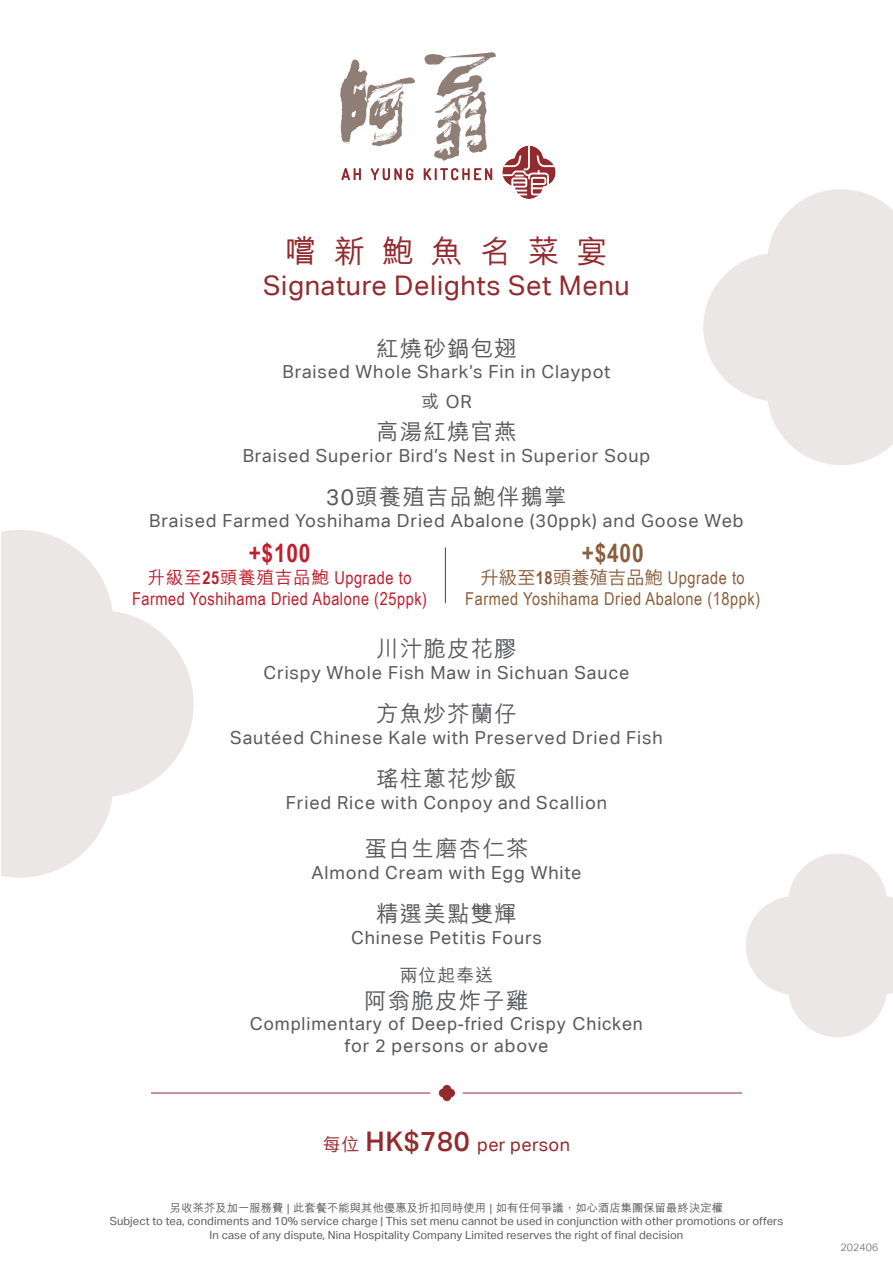
<style>
.page{position:relative;width:893px;height:1263px;background:#fff}
.page>*{position:absolute;margin:0;border:0;box-sizing:border-box;transform-origin:0 0}
.t1{font:500 31.5px "M Hei HK";letter-spacing:.54em;color:#932a2e}
.t2{font:27px "Aktiv Grotesk Corp";letter-spacing:.025em;color:#932a2e}
.t3{font:700 25.5px "Arial Narrow";color:#8a5e3c}
.t4{font:700 25.5px "Arial Narrow";color:#be1e2d}
.t5{font:500 22.5px "M Hei HK";letter-spacing:.05em;color:#595a5c}
.t6{font:18px/30px "Aktiv Grotesk Corp";letter-spacing:.05em;color:#595a5c;text-align:center}
.t7{font:500 18px "M Hei HK";letter-spacing:.05em;color:#595a5c}
.t8{font:18px "Aktiv Grotesk Corp";letter-spacing:.02em;color:#932a2e}
.t9{font:17.85px "Arial Narrow";letter-spacing:.03em;color:#8a5e3c}
.t10{font:17.85px "Arial Narrow";letter-spacing:.03em;color:#be1e2d}
.t11{font:17.85px "Koz Go Pr 6 N";letter-spacing:.03em;color:#8a5e3c}
.t12{font:500 17.85px "M Hei HK";letter-spacing:.03em;color:#be1e2d}
.t13{font:11.25px/13.5px "Aktiv Grotesk";letter-spacing:.01em;color:#595a5c;text-align:center}
.t14{font:500 11.25px "M Hei HK";letter-spacing:.01em;color:#595a5c}
.t15{font:300 10.5px "Aktiv Grotesk";letter-spacing:.01em;color:#595a5c}
.s1{font-family:"M Hei HK";font-weight:500}
.s2{font-family:"Aktiv Grotesk Corp";font-weight:400}
.s3{font-family:"Arial Narrow";font-weight:700}
.s4{font-family:"Arial Narrow";font-weight:400}
.s5{font-family:"Arial Narrow"}
.s6{font-weight:500;font-size:27px}
</style>
<div class="page">
<svg style="left:746px;top:853px;width:147px;height:184px"></svg>
<svg style="left:703px;top:189px;width:190px;height:276px;fill:#ebe7e7"></svg>
<svg style="left:1px;top:530px;width:193px;height:348px;fill:#ebe7e7"></svg>
<svg style="left:340px;top:52px;width:156px;height:109px"></svg>
<svg style="left:342px;top:168px;width:19px;height:13px"></svg>
<svg style="left:371px;top:168px;width:42px;height:12px"></svg>
<svg style="left:424px;top:168px;width:68px;height:12px"></svg>
<svg style="left:502px;top:146px;width:54px;height:53px"></svg>
<svg style="left:439px;top:1085px;width:16px;height:16px"></svg>
<hr style="left:151px;top:1093px;width:279px;height:1px;background:#932a2e">
<hr style="left:463px;top:1093px;width:279px;height:1px;background:#932a2e">
<hr style="left:445px;top:547px;width:1px;height:56px;background:#414042">
<h1 class="t1" style="left:285px;top:228px;width:324px">嚐新鮑魚名菜宴</h1>
<h2 class="t2" style="left:263px;top:270px;width:368px">Signature Delights Set Menu</h2>
<p class="t5" style="left:376px;top:332px;width:142px">紅燒砂鍋包翅</p>
<p class="t6" style="left:282px;top:357px;width:330px">Braised Whole Shark’s Fin in Claypot<span class="s1">或</span> OR</p>
<p class="t5" style="left:376px;top:415px;width:142px">高湯紅燒官燕</p>
<p class="t6" style="left:243px;top:440px;width:409px">Braised Superior Bird’s Nest in Superior Soup</p>
<p class="t5" style="left:326px;top:480px;width:242px"><span class="s2">30</span>頭養殖吉品鮑伴鵝掌</p>
<p class="t6" style="left:149px;top:505px;width:596px">Braised Farmed Yoshihama Dried Abalone (30ppk) and Goose Web</p>
<h3 class="t4" style="left:249px;top:534px;width:63px">+$100</h3>
<p class="t12" style="left:148px;top:564px;width:265px">升級至<span class="s3">25</span>頭養殖吉品鮑 <span class="s4">Upgrade to</span></p>
<p class="t10" style="left:132px;top:586px;width:296px">Farmed Yoshihama Dried Abalone (25ppk)</p>
<h3 class="t3" style="left:582px;top:534px;width:63px">+$400</h3>
<p class="t11" style="left:481px;top:567px;width:265px">升級至<span class="s3">18</span>頭養殖吉品鮑 <span class="s5">Upgrade to</span></p>
<p class="t9" style="left:465px;top:586px;width:296px">Farmed Yoshihama Dried Abalone (18ppk)</p>
<p class="t5" style="left:376px;top:633px;width:142px">川汁脆皮花膠</p>
<p class="t6" style="left:264px;top:657px;width:367px">Crispy Whole Fish Maw in Sichuan Sauce</p>
<p class="t5" style="left:376px;top:698px;width:142px">方魚炒芥蘭仔</p>
<p class="t6" style="left:230px;top:722px;width:434px">Sautéed Chinese Kale with Preserved Dried Fish</p>
<p class="t5" style="left:376px;top:763px;width:142px">瑤柱蔥花炒飯</p>
<p class="t6" style="left:286px;top:787px;width:323px">Fried Rice with Conpoy and Scallion</p>
<p class="t5" style="left:364px;top:832px;width:166px">蛋白生磨杏仁茶</p>
<p class="t6" style="left:311px;top:857px;width:272px">Almond Cream with Egg White</p>
<p class="t5" style="left:376px;top:897px;width:142px">精選美點雙輝</p>
<p class="t6" style="left:351px;top:922px;width:192px">Chinese Petitis Fours</p>
<p class="t7" style="left:400px;top:962px;width:95px">兩位起奉送</p>
<p class="t5" style="left:364px;top:984px;width:166px">阿翁脆皮炸子雞</p>
<p class="t7" style="left:250px;top:1011px;width:394px">Complimentary of Deep-fried Crispy Chicken</p>
<p class="t6" style="left:345px;top:1030px;width:205px">for 2 persons or above</p>
<p class="t8" style="left:323px;top:1134px;width:248px"><span class="s1">每位</span> <span class="s6">HK$780</span> per person</p>
<p class="t14" style="left:170px;top:1199px;width:554px">另收茶芥及加一服務費 | 此套餐不能與其他優惠及折扣同時使用 | 如有任何爭議，如心酒店集團保留最終決定權</p>
<p class="t13" style="left:110px;top:1214px;width:675px">Subject to tea, condiments and 10% service charge | This set menu cannot be used in conjunction with other promotions or offers<br>In case of any dispute, Nina Hospitality Company Limited reserves the right of final decision</p>
<p class="t15" style="left:840px;top:1241px;width:39px">202406</p>
</div>
